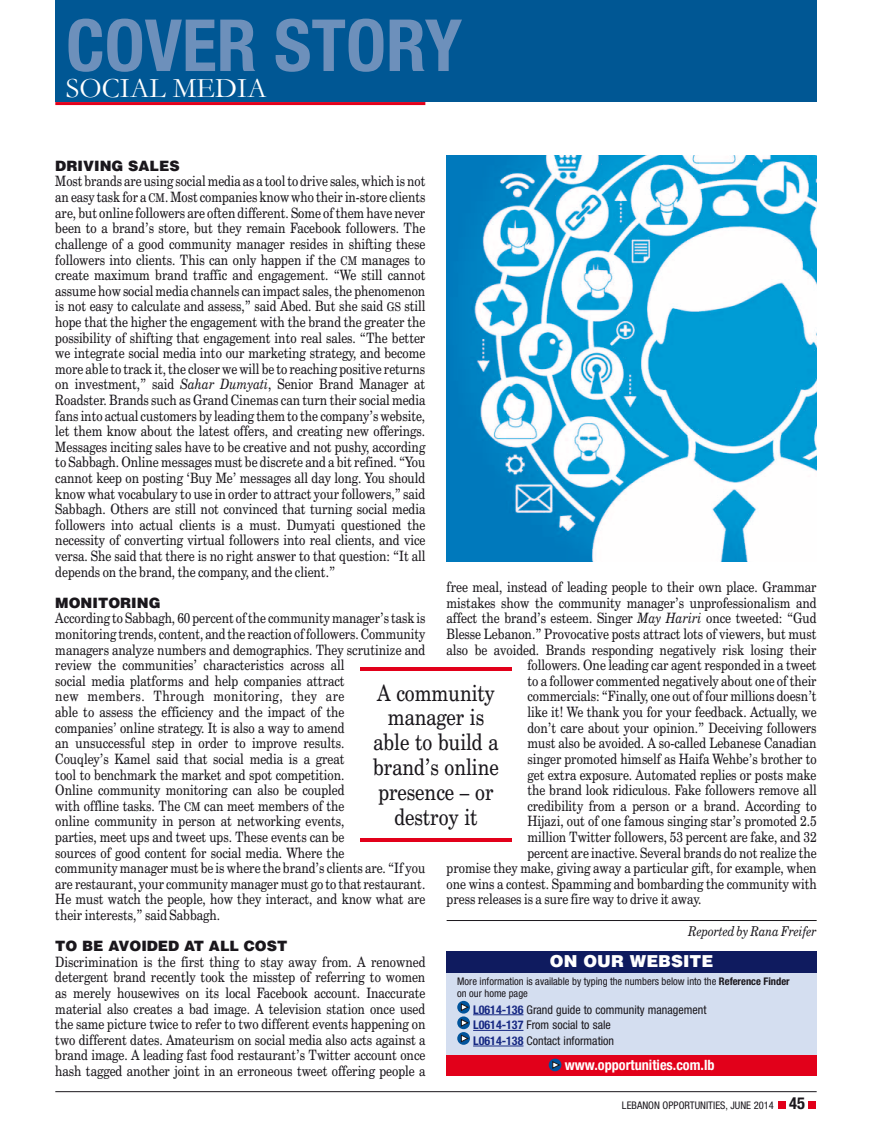
<style>
.page{position:relative;width:872px;height:1140px;background:#fff}
.page>*{position:absolute;margin:0;border:0;box-sizing:border-box;transform-origin:0 0}
.t1{font:28.5px "Garamond";color:#fff}
.t2{font:22.5px/24.8px "Century Schoolbook BT";color:#1a171c;text-align:center;scale:.85 1}
.t3{font:900 16.5px "Helvetica";color:#fff}
.t4{font:14.25px/15.6px "Century Schoolbook BT";color:#1a171c;text-align:justify;scale:.84 1}
.t5{font:14.25px/15.6px "Century Schoolbook BT";color:#1a171c;text-align:justify;scale:.85 1}
.t6{font:900 14.25px "Helvetica";color:#1a171c}
.t7{font:700 condensed 14.25px "Helvetica Neue";color:#fff}
.t8{font:italic 13.5px "Century Schoolbook BT";color:#1a171c;scale:.85 1}
.t9{font:condensed 12px/15.6px "Helvetica Neue";color:#1a171c}
.t10{font:condensed 10.5px/12px "Helvetica Neue";color:#1a171c}
.s1{font-size:12px}
.s2{font-style:italic}
.s3{font-weight:700}
.s4{font-weight:700;color:#172983}
.s5{font-weight:700;font-size:16.5px}
</style>
<div class="page">
<hr style="left:55px;top:1091px;width:761px;height:1px;background:#1a171c">
<hr style="left:446px;top:920px;width:370px;height:1px;background:#1a171c">
<div style="left:778px;top:1101px;width:8px;height:8px;background:#e2001a"></div>
<div style="left:808px;top:1101px;width:8px;height:8px;background:#e2001a"></div>
<div style="left:55px;top:0;width:761px;height:102px;background:#005794"></div>
<hr style="left:55px;top:102px;width:370px;height:3px;background:#e2001a">
<div style="left:446px;top:951px;width:370px;height:125px;background:#d4def0"></div>
<div style="left:446px;top:951px;width:370px;height:21px;background:#0f1b5f"></div>
<div style="left:446px;top:1055px;width:370px;height:21px;background:#e2001a"></div>
<div style="left:549px;top:1058px;width:12px;height:13px;background:#00549c;border-radius:50%"></div>
<svg style="left:552px;top:1060px;width:8px;height:9px"></svg>
<hr style="left:473px;top:1014px;width:50px;height:1px;background:#172983">
<hr style="left:473px;top:1030px;width:50px;height:1px;background:#172983">
<hr style="left:473px;top:1045px;width:50px;height:1px;background:#172983">
<svg style="left:457px;top:1001px;width:13px;height:12px"></svg>
<svg style="left:461px;top:1003px;width:8px;height:8px"></svg>
<svg style="left:457px;top:1016px;width:13px;height:13px"></svg>
<svg style="left:461px;top:1018px;width:8px;height:9px"></svg>
<svg style="left:457px;top:1032px;width:13px;height:12px"></svg>
<svg style="left:461px;top:1034px;width:8px;height:8px"></svg>
<img style="left:446px;top:155px;width:370px;height:406px">
<hr style="left:360px;top:667px;width:152px;height:3px;background:#e2001a">
<hr style="left:360px;top:838px;width:152px;height:3px;background:#e2001a">
<h1 class="t1" style="left:66px;top:72px;width:202px">SOCIAL MEDIA</h1>
<p class="t6" style="left:55px;top:161px;width:126px">DRIVING SALES</p>
<p class="t4" style="left:55px;top:175px;width:442px">Most brands are using social media as a tool to drive sales, which is not an easy task for a <span class="s1">CM</span>. Most companies know who their in-store clients are, but online followers are often different. Some of them have never been to a brand’s store, but they remain Facebook followers. The challenge of a good community manager resides in shifting these followers into clients. This can only happen if the <span class="s1">CM</span> manages to create maximum brand traffic and engagement. “We still cannot assume how social media channels can impact sales, the phenomenon is not easy to calculate and assess,” said Abed. But she said <span class="s1">GS</span> still hope that the higher the engagement with the brand the greater the possibility of shifting that engagement into real sales. “The better we integrate social media into our marketing strategy, and become more able to track it, the closer we will be to reaching positive returns on investment,” said <span class="s2">Sahar Dumyati</span>, Senior Brand Manager at Roadster. Brands such as Grand Cinemas can turn their social media fans into actual customers by leading them to the company’s website, let them know about the latest offers, and creating new offerings.<br>Messages inciting sales have to be creative and not pushy, according to Sabbagh. Online messages must be discrete and a bit refined. “You cannot keep on posting ‘Buy Me’ messages all day long. You should know what vocabulary to use in order to attract your followers,” said Sabbagh. Others are still not convinced that turning social media followers into actual clients is a must. Dumyati questioned the necessity of converting virtual followers into real clients, and vice versa. She said that there is no right answer to that question: “It all depends on the brand, the company, and the client.”</p>
<p class="t6" style="left:55px;top:597px;width:107px">MONITORING</p>
<p class="t4" style="left:55px;top:612px;width:442px;text-align:left">According to Sabbagh, 60 percent of the community manager’s task is monitoring trends, content, and the reaction of followers. Community managers analyze numbers and demographics. They scrutinize and review the communities’ characteristics across all<br>social media platforms and help companies attract<br>new members. Through monitoring, they are<br>able to assess the efficiency and the impact of the<br>companies’ online strategy. It is also a way to amend<br>an unsuccessful step in order to improve results.<br>Couqley’s Kamel said that social media is a great<br>tool to benchmark the market and spot competition.<br>Online community monitoring can also be coupled<br>with offline tasks. The <span class="s1">CM</span> can meet members of the<br>online community in person at networking events,<br>parties, meet ups and tweet ups. These events can be<br>sources of good content for social media. Where the<br>community manager must be is where the brand’s clients are. “If you are restaurant, your community manager must go to that restaurant.<br>He must watch the people, how they interact, and know what are their interests,” said Sabbagh.</p>
<p class="t6" style="left:55px;top:941px;width:233px">TO BE AVOIDED AT ALL COST</p>
<p class="t5" style="left:55px;top:955px;width:437px">Discrimination is the first thing to stay away from. A renowned detergent brand recently took the misstep of referring to women as merely housewives on its local Facebook account. Inaccurate material also creates a bad image. A television station once used the same picture twice to refer to two different events happening on two different dates. Amateurism on social media also acts against a brand image. A leading fast food restaurant’s Twitter account once hash tagged another joint in an erroneous tweet offering people a</p>
<p class="t5" style="left:446px;top:580px;width:437px">free meal, instead of leading people to their own place. Grammar</p>
<p class="t5" style="left:446px;top:596px;width:437px">mistakes show the community manager’s unprofessionalism and</p>
<p class="t5" style="left:446px;top:612px;width:437px">affect the brand’s esteem. Singer <span class="s2">May Hariri</span> once tweeted: “Gud</p>
<p class="t5" style="left:446px;top:627px;width:437px">Blesse Lebanon.” Provocative posts attract lots of viewers, but must</p>
<p class="t5" style="left:446px;top:643px;width:437px">also be avoided. Brands responding negatively risk losing their</p>
<p class="t5" style="left:527px;top:658px;width:342px">followers. One leading car agent responded in a tweet</p>
<p class="t5" style="left:527px;top:674px;width:342px">to a follower commented negatively about one of their</p>
<p class="t5" style="left:527px;top:690px;width:342px">commercials: “Finally, one out of four millions doesn’t</p>
<p class="t5" style="left:527px;top:705px;width:342px">like it! We thank you for your feedback. Actually, we</p>
<p class="t5" style="left:527px;top:721px;width:342px">don’t care about your opinion.” Deceiving followers</p>
<p class="t5" style="left:527px;top:736px;width:342px">must also be avoided. A so-called Lebanese Canadian</p>
<p class="t5" style="left:527px;top:752px;width:342px">singer promoted himself as Haifa Wehbe’s brother to</p>
<p class="t5" style="left:527px;top:768px;width:342px">get extra exposure. Automated replies or posts make</p>
<p class="t5" style="left:527px;top:783px;width:342px">the brand look ridiculous. Fake followers remove all</p>
<p class="t5" style="left:527px;top:799px;width:342px">credibility from a person or a brand. According to</p>
<p class="t5" style="left:527px;top:814px;width:342px">Hijazi, out of one famous singing star’s promoted 2.5</p>
<p class="t5" style="left:527px;top:830px;width:342px">million Twitter followers, 53 percent are fake, and 32</p>
<p class="t5" style="left:527px;top:846px;width:342px">percent are inactive. Several brands do not realize the</p>
<p class="t5" style="left:446px;top:861px;width:437px">promise they make, giving away a particular gift, for example, when</p>
<p class="t5" style="left:446px;top:877px;width:437px">one wins a contest. Spamming and bombarding the community with</p>
<p class="t5" style="left:446px;top:892px;width:301px">press releases is a sure fire way to drive it away.</p>
<p class="t8" style="left:688px;top:925px;width:153px">Reported by Rana Freifer</p>
<h2 class="t2" style="left:373px;top:682px;width:149px">A community manager is able to build a brand’s online presence – or destroy it</h2>
<p class="t3" style="left:550px;top:955px;width:165px">ON OUR WEBSITE</p>
<p class="t10" style="left:457px;top:976px;width:334px">More information is available by typing the numbers below into the <span class="s3">Reference Finder </span>on our home page</p>
<p class="t9" style="left:473px;top:1002px;width:235px"><span class="s4">L0614-136</span> Grand guide to community management<br><span class="s4">L0614-137</span> From social to sale<br><span class="s4">L0614-138</span> Contact information</p>
<p class="t7" style="left:565px;top:1059px;width:151px">www.opportunities.com.lb</p>
<p class="t10" style="left:622px;top:1100px;width:185px">LEBANON OPPORTUNITIES, JUNE 2014 <span class="s5">45</span></p>
</div>
